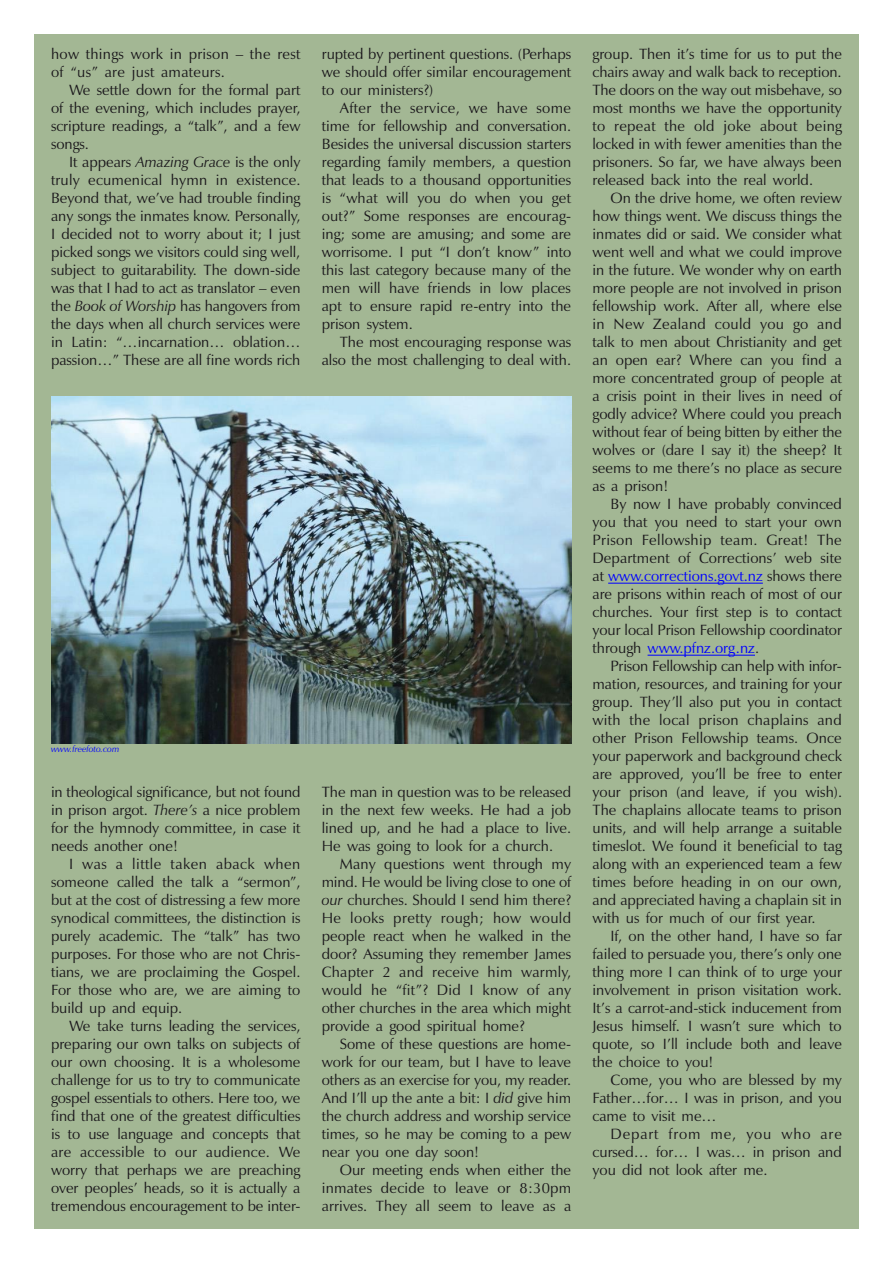
<style>
.page{position:relative;width:893px;height:1263px;background:#fff}
.page>*{position:absolute;margin:0;border:0;box-sizing:border-box;transform-origin:0 0}
.t1{font:15px/18px "Zapf Humanist 601 BT";color:#1a171b;text-align:justify}
.t2{font:15px/18px "Zapf Humanist 601 BT";letter-spacing:.02em;color:#1a171b}
.t3{font:italic 9px "Zapf Humanist 601 BT";color:#00f}
.s1{font-style:italic}
.s2{color:#00f}
</style>
<div class="page">
<div style="left:34px;top:34px;width:825px;height:1195px;background:#a3b794"></div>
<hr style="left:608px;top:583px;width:155px;height:1px;background:#00f">
<hr style="left:648px;top:655px;width:107px;height:1px;background:#00f">
<img style="left:51px;top:396px;width:520px;height:347px">
<p class="t2" style="left:51px;top:45px;width:251px">how things work in prison – the rest of “us” are just amateurs.</p>
<p class="t1" style="left:51px;top:81px;width:251px;text-indent:18px">We settle down for the formal part of the evening, which includes prayer, scripture readings, a “talk”, and a few songs.</p>
<p class="t1" style="left:51px;top:153px;width:251px;text-indent:18px">It appears <span class="s1">Amazing Grace</span> is the only truly ecumenical hymn in existence.<br>Beyond that, we’ve had trouble finding any songs the inmates know. Personally, I decided not to worry about it; I just picked songs we visitors could sing well, subject to guitarability. The down-side was that I had to act as translator – even the <span class="s1">Book of Worship</span> has hangovers from the days when all church services were in Latin: “…incarnation… oblation… passion…” These are all fine words rich</p>
<p class="t3" style="left:51px;top:743px;width:70px">www.freefoto.com</p>
<p class="t1" style="left:51px;top:783px;width:251px">in theological significance, but not found in prison argot. <span class="s1">There’s</span> a nice problem for the hymnody committee, in case it needs another one!</p>
<p class="t1" style="left:51px;top:855px;width:251px;text-indent:18px">I was a little taken aback when someone called the talk a “sermon”, but at the cost of distressing a few more synodical committees, the distinction is purely academic. The “talk” has two purposes. For those who are not Chris&shy;tians, we are proclaiming the Gospel.<br>For those who are, we are aiming to build up and equip.</p>
<p class="t1" style="left:51px;top:1017px;width:251px;text-indent:18px">We take turns leading the services, preparing our own talks on subjects of our own choosing. It is a wholesome challenge for us to try to communicate gospel essentials to others. Here too, we find that one of the greatest difficulties is to use language and concepts that are accessible to our audience. We worry that perhaps we are preaching over peoples’ heads, so it is actually a tremendous encouragement to be inter-</p>
<p class="t1" style="left:322px;top:45px;width:251px">rupted by pertinent questions. (Perhaps we should offer similar encouragement to our ministers?)</p>
<p class="t1" style="left:322px;top:99px;width:251px;text-indent:18px">After the service, we have some time for fellowship and conversation.<br>Besides the universal discussion starters regarding family members, a question that leads to a thousand opportunities is “what will you do when you get out?” Some responses are encourag&shy;ing; some are amusing; and some are worrisome. I put “I don’t know” into this last category because many of the men will have friends in low places apt to ensure rapid re-entry into the prison system.</p>
<p class="t1" style="left:322px;top:333px;width:251px;text-align:right">The most encouraging response was also the most challenging to deal with.</p>
<p class="t1" style="left:322px;top:783px;width:251px">The man in question was to be released in the next few weeks. He had a job lined up, and he had a place to live.<br>He was going to look for a church.</p>
<p class="t1" style="left:322px;top:855px;width:251px;text-indent:18px">Many questions went through my mind. He would be living close to one of <span class="s1">our</span> churches. Should I send him there?<br>He looks pretty rough; how would people react when he walked in the door? Assuming they remember James Chapter 2 and receive him warmly, would he “fit”? Did I know of any other churches in the area which might provide a good spiritual home?</p>
<p class="t1" style="left:322px;top:1035px;width:251px;text-indent:18px">Some of these questions are home&shy;work for our team, but I have to leave others as an exercise for you, my reader.<br>And I’ll up the ante a bit: I <span class="s1">did</span> give him the church address and worship service times, so he may be coming to a pew near you one day soon!</p>
<p class="t1" style="left:322px;top:1161px;width:251px;text-indent:18px">Our meeting ends when either the inmates decide to leave or 8:30pm arrives. They all seem to leave as a</p>
<p class="t1" style="left:592px;top:45px;width:251px">group. Then it’s time for us to put the chairs away and walk back to reception.<br>The doors on the way out misbehave, so most months we have the opportunity to repeat the old joke about being locked in with fewer amenities than the prisoners. So far, we have always been released back into the real world.</p>
<p class="t1" style="left:592px;top:189px;width:251px;text-indent:18px">On the drive home, we often review how things went. We discuss things the inmates did or said. We consider what went well and what we could improve in the future. We wonder why on earth more people are not involved in prison fellowship work. After all, where else in New Zealand could you go and talk to men about Christianity and get an open ear? Where can you find a more concentrated group of people at a crisis point in their lives in need of godly advice? Where could you preach without fear of being bitten by either the wolves or (dare I say it) the sheep? It seems to me there’s no place as secure as a prison!</p>
<p class="t1" style="left:592px;top:495px;width:251px;text-indent:18px">By now I have probably convinced you that you need to start your own Prison Fellowship team. Great! The Department of Corrections’ web site at <span class="s2">www.corrections.govt.nz</span> shows there are prisons within reach of most of our churches. Your first step is to contact your local Prison Fellowship coordinator through <span class="s2">www.pfnz.org.nz</span>.</p>
<p class="t1" style="left:592px;top:657px;width:251px;text-indent:18px">Prison Fellowship can help with infor&shy;mation, resources, and training for your group. They’ll also put you in contact with the local prison chaplains and other Prison Fellowship teams. Once your paperwork and background check are approved, you’ll be free to enter your prison (and leave, if you wish).<br>The chaplains allocate teams to prison units, and will help arrange a suitable timeslot. We found it beneficial to tag along with an experienced team a few times before heading in on our own, and appreciated having a chaplain sit in with us for much of our first year.</p>
<p class="t1" style="left:592px;top:927px;width:251px;text-indent:18px">If, on the other hand, I have so far failed to persuade you, there’s only one thing more I can think of to urge your involvement in prison visitation work.<br>It’s a carrot-and-stick inducement from Jesus himself. I wasn’t sure which to quote, so I’ll include both and leave the choice to you!</p>
<p class="t1" style="left:592px;top:1071px;width:251px;text-indent:18px">Come, you who are blessed by my Father…for… I was in prison, and you came to visit me…</p>
<p class="t1" style="left:592px;top:1125px;width:251px;text-indent:18px">Depart from me, you who are cursed… for… I was… in prison and you did not look after me.</p>
</div>
